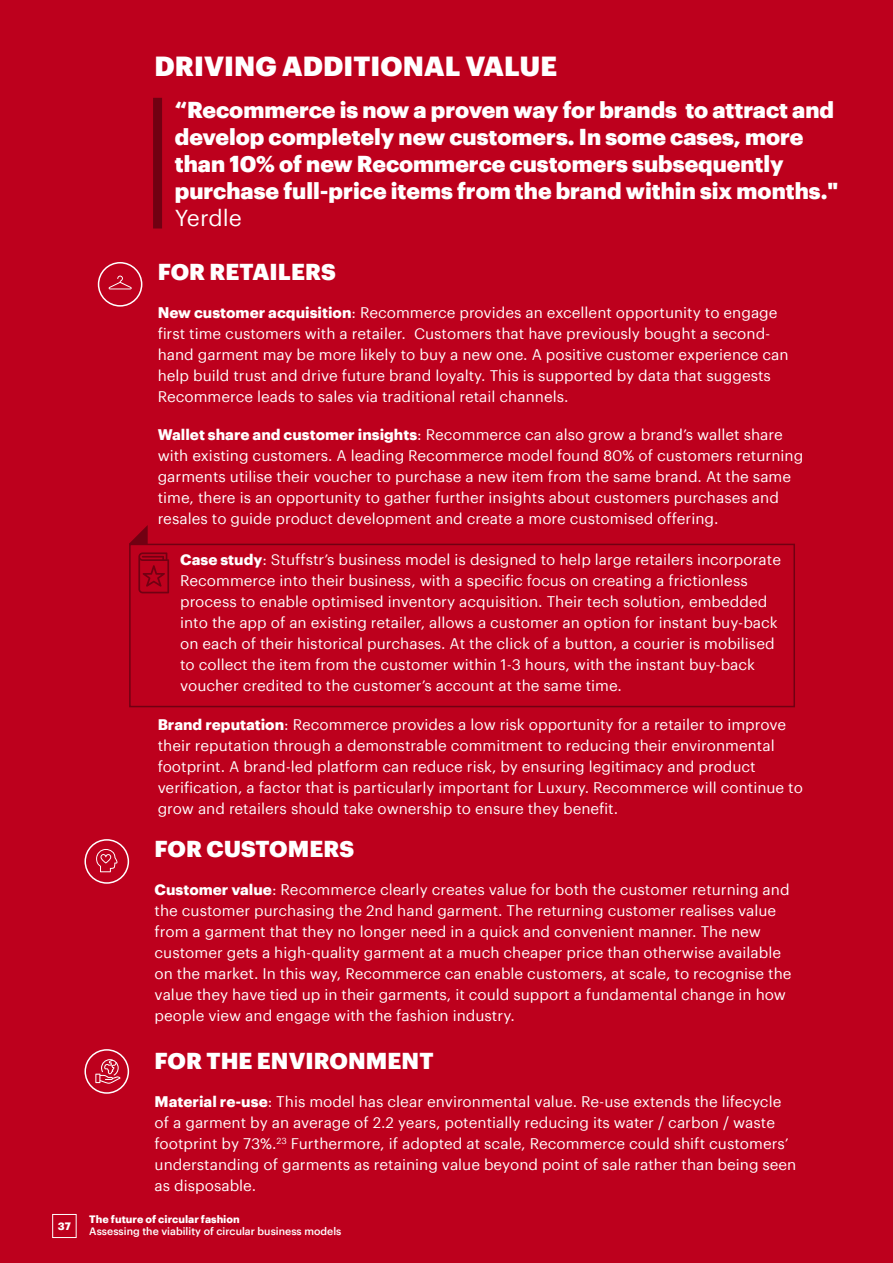
<style>
.page{position:relative;width:893px;height:1263px;background:#bd001d}
.page>*{position:absolute;margin:0;border:0;box-sizing:border-box;transform-origin:0 0}
.t1{font:900 27px "Graphik";letter-spacing:.005em;color:#fff}
.t2{font:900 22.5px/27px "Graphik";color:#fff}
.t3{font:22.5px "Graphik";color:#fff}
.t4{font:15px/21px "Graphik";color:#fff}
.t5{font:500 10.5px "Graphik";color:#fff}
.t6{font:700 10.5px "Graphik";color:#fff}
.s1{font-weight:700}
</style>
<div class="page">
<div style="left:153px;top:98px;width:9px;height:130px;background:#710012"></div>
<div style="left:98px;top:262px;width:44px;height:45px;border:2px solid #fff;border-radius:50%"></div>
<svg style="left:108px;top:276px;width:24px;height:13px"></svg>
<div style="left:84px;top:839px;width:45px;height:45px;border:2px solid #fff;border-radius:50%"></div>
<svg style="left:96px;top:849px;width:22px;height:23px"></svg>
<div style="left:84px;top:1049px;width:45px;height:45px;border:2px solid #fff;border-radius:50%"></div>
<svg style="left:95px;top:1059px;width:26px;height:25px"></svg>
<div style="left:129px;top:544px;width:666px;height:163px;border:2px solid #710012"></div>
<svg style="left:129px;top:525px;width:19px;height:19px"></svg>
<svg style="left:138px;top:552px;width:31px;height:41px"></svg>
<div style="left:52px;top:1214px;width:25px;height:24px;border:1px solid #fff"></div>
<p class="t6" style="left:58px;top:1218px;width:14px">37</p>
<h1 class="t1" style="left:154px;top:45px;width:404px">DRIVING ADDITIONAL VALUE</h1>
<h2 class="t2" style="left:175px;top:94px;width:665px">“Recommerce is now a proven way for brands to attract and develop completely new customers. In some cases, more than 10% of new Recommerce customers subsequently purchase full-price items from the brand within six months."</h2>
<h2 class="t3" style="left:175px;top:200px;width:69px">Yerdle</h2>
<h2 class="t2" style="left:158px;top:256px;width:179px">FOR RETAILERS</h2>
<p class="t4" style="left:158px;top:301px;width:632px"><span class="s1">New customer acquisition</span>: Recommerce provides an excellent opportunity to engage first time customers with a retailer. Customers that have previously bought a second&shy;hand garment may be more likely to buy a new one. A positive customer experience can help build trust and drive future brand loyalty. This is supported by data that suggests Recommerce leads to sales via traditional retail channels.</p>
<p class="t4" style="left:158px;top:423px;width:647px"><span class="s1">Wallet share and customer insights</span>: Recommerce can also grow a brand’s wallet share with existing customers. A leading Recommerce model found 80% of customers returning garments utilise their voucher to purchase a new item from the same brand. At the same time, there is an opportunity to gather further insights about customers purchases and resales to guide product development and create a more customised offering.</p>
<p class="t4" style="left:180px;top:547px;width:602px"><span class="s1">Case study</span>: Stuffstr’s business model is designed to help large retailers incorporate Recommerce into their business, with a specific focus on creating a frictionless process to enable optimised inventory acquisition. Their tech solution, embedded into the app of an existing retailer, allows a customer an option for instant buy-back on each of their historical purchases. At the click of a button, a courier is mobilised to collect the item from the customer within 1-3 hours, with the instant buy-back voucher credited to the customer’s account at the same time.</p>
<p class="t4" style="left:158px;top:713px;width:647px"><span class="s1">Brand reputation</span>: Recommerce provides a low risk opportunity for a retailer to improve their reputation through a demonstrable commitment to reducing their environmental footprint. A brand-led platform can reduce risk, by ensuring legitimacy and product verification, a factor that is particularly important for Luxury. Recommerce will continue to grow and retailers should take ownership to ensure they benefit.</p>
<h2 class="t2" style="left:155px;top:833px;width:201px">FOR CUSTOMERS</h2>
<p class="t4" style="left:155px;top:878px;width:638px"><span class="s1">Customer value</span>: Recommerce clearly creates value for both the customer returning and the customer purchasing the 2nd hand garment. The returning customer realises value from a garment that they no longer need in a quick and convenient manner. The new customer gets a high-quality garment at a much cheaper price than otherwise available on the market. In this way, Recommerce can enable customers, at scale, to recognise the value they have tied up in their garments, it could support a fundamental change in how people view and engage with the fashion industry.</p>
<h2 class="t2" style="left:155px;top:1046px;width:280px">FOR THE ENVIRONMENT</h2>
<p class="t4" style="left:155px;top:1090px;width:643px"><span class="s1">Material re-use</span>: This model has clear environmental value. Re-use extends the lifecycle of a garment by an average of 2.2 years, potentially reducing its water / carbon / waste footprint by 73%.<sup>23</sup> Furthermore, if adopted at scale, Recommerce could shift customers’ understanding of garments as retaining value beyond point of sale rather than being seen as disposable.</p>
<p class="t6" style="left:89px;top:1210px;width:152px">The future of circular fashion</p>
<p class="t5" style="left:89px;top:1223px;width:254px">Assessing the viability of circular business models</p>
</div>
